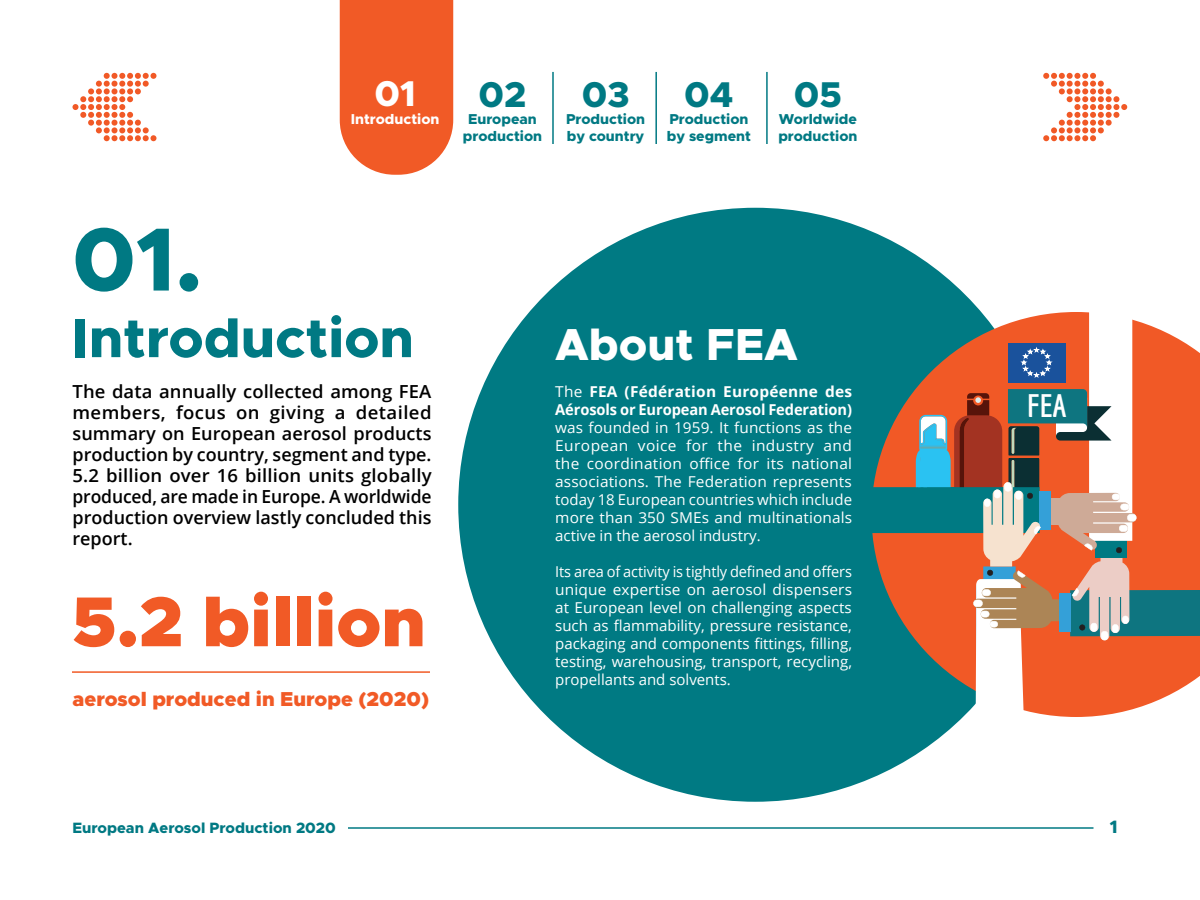
<style>
.page{position:relative;width:1200px;height:900px;background:#fff}
.page>*{position:absolute;margin:0;border:0;box-sizing:border-box;transform-origin:0 0}
.t1{font:800 90px "Metropolis";color:#007983}
.t2{font:900 70.8px "Metropolis";color:#f15a26}
.t3{font:800 55.5px "Metropolis";color:#007983}
.t4{font:800 45px "Metropolis";color:#fff}
.t5{font:800 36px "Metropolis";color:#007983}
.t6{font:800 36px "Metropolis";color:#fff}
.t7{font:700 31.8px "Economica";color:#fff}
.t8{font:900 20.25px "Metropolis";color:#f15a26}
.t9{font:600 18px/21px "Open Sans";color:#000;text-align:justify}
.t10{font:800 18px "Metropolis";color:#007983}
.t11{font:15px/18px "Open Sans";color:#fff;text-align:justify}
.t12{font:700 15px/18px "Open Sans";letter-spacing:-.005em;color:#fff}
.t13{font:800 15px "Metropolis";color:#007983}
.t14{font:800 14.4px/17.2px "Metropolis";color:#007983}
.t15{font:800 14.4px "Metropolis";color:#fff}
.s1{font-weight:400}
</style>
<div class="page">
<div style="left:458px;top:208px;width:594px;height:594px;background:#007a83;border-radius:50%"></div>
<hr style="left:552px;top:72px;width:2px;height:72px;background:#007983">
<hr style="left:655px;top:72px;width:2px;height:72px;background:#007983">
<hr style="left:766px;top:72px;width:2px;height:72px;background:#007983">
<hr style="left:348px;top:827px;width:746px;height:2px;background:#007983">
<hr style="left:72px;top:671px;width:358px;height:2px;background:#f15a26">
<div style="left:340px;top:0;width:113px;height:175px;background:#f15a26"></div>
<svg style="left:1043px;top:73px;width:84px;height:68px"></svg>
<svg style="left:73px;top:73px;width:83px;height:68px"></svg>
<svg style="left:759px;top:236px;width:441px;height:566px"></svg>
<h3 class="t6" style="left:374px;top:71px;width:43px">01</h3>
<p class="t15" style="left:351px;top:109px;width:90px">Introduction</p>
<h3 class="t5" style="left:479px;top:71px;width:49px">02</h3>
<p class="t14" style="left:463px;top:111px;width:81px;text-align:center">European production</p>
<h3 class="t5" style="left:582px;top:71px;width:49px">03</h3>
<p class="t14" style="left:566px;top:111px;width:81px">Production by country</p>
<h3 class="t5" style="left:684px;top:71px;width:51px">04</h3>
<p class="t14" style="left:667px;top:111px;width:86px">Production by segment</p>
<h3 class="t5" style="left:794px;top:71px;width:50px">05</h3>
<p class="t14" style="left:778px;top:111px;width:81px">Worldwide production</p>
<h1 class="t1" style="left:72px;top:202px;width:132px">01.</h1>
<h3 class="t3" style="left:72px;top:303px;width:343px">Introduction</h3>
<p class="t9" style="left:72px;top:380px;width:361px">The data annually collected among FEA members, focus on giving a detailed summary on European aerosol products production by country, segment and type.<br>5.2 billion over 16 billion units globally produced, are made in Europe. A worldwide production overview lastly concluded this report.</p>
<h2 class="t2" style="left:72px;top:576px;width:355px">5.2 billion</h2>
<h3 class="t8" style="left:72px;top:686px;width:358px">aerosol produced in Europe (2020)</h3>
<h3 class="t4" style="left:555px;top:316px;width:244px">About FEA</h3>
<p class="t12" style="left:555px;top:382px;width:298px"><span class="s1">The</span> FEA (Fédération Européenne des<br>Aérosols or European Aerosol Federation)</p>
<p class="t11" style="left:555px;top:418px;width:298px">was founded in 1959. It functions as the European voice for the industry and the coordination office for its national associations. The Federation represents today 18 European countries which include more than 350 SMEs and multinationals active in the aerosol industry.</p>
<p class="t11" style="left:555px;top:562px;width:298px">Its area of activity is tightly defined and offers unique expertise on aerosol dispensers at European level on challenging aspects such as flammability, pressure resistance, packaging and components fittings, filling, testing, warehousing, transport, recycling, propellants and solvents.</p>
<h3 class="t7" style="left:1027px;top:388px;width:41px">FEA</h3>
<p class="t13" style="left:72px;top:818px;width:265px">European Aerosol Production 2020</p>
<p class="t10" style="left:1110px;top:816px;width:9px">1</p>
</div>
